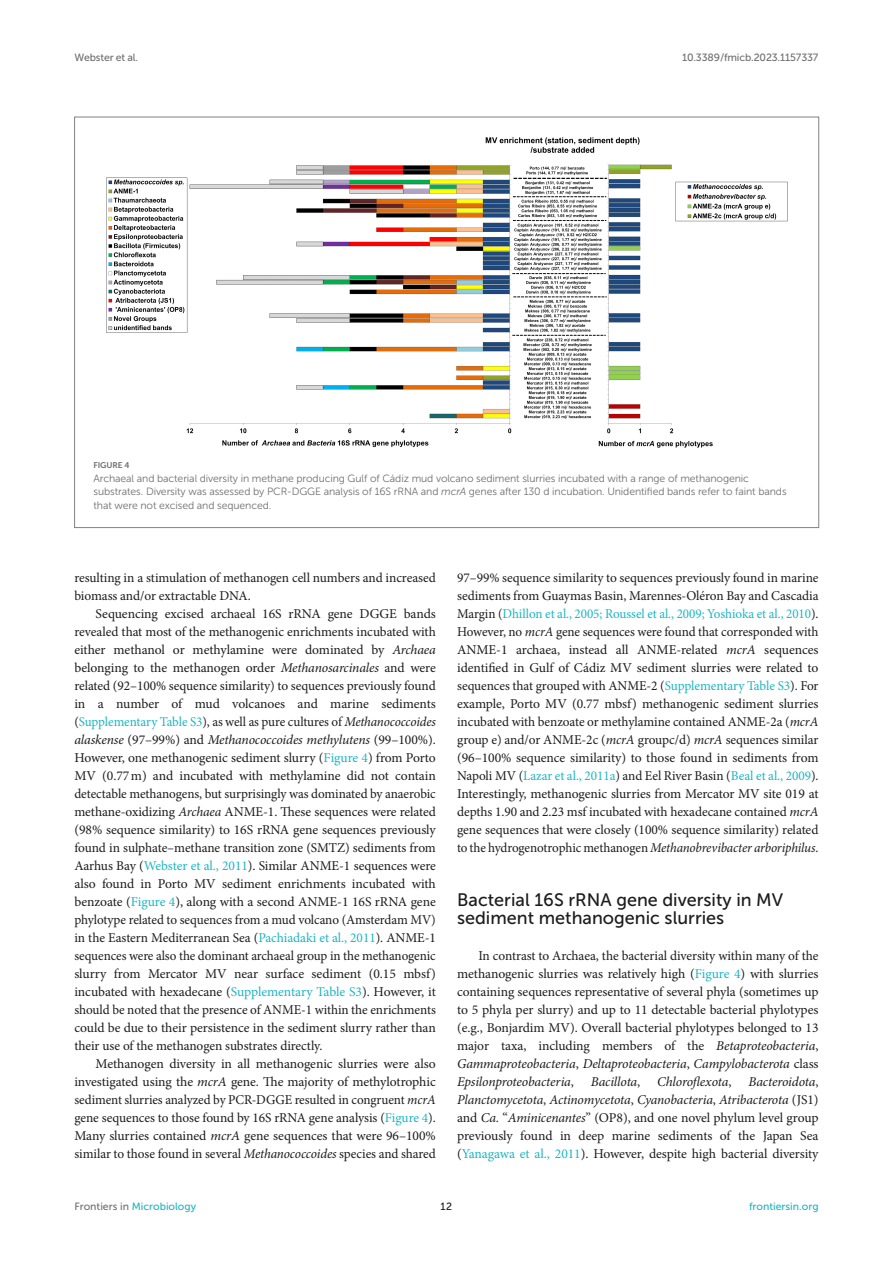
<style>
.page{position:relative;width:893px;height:1263px;background:#fff}
.page>*{position:absolute;margin:0;border:0;box-sizing:border-box;transform-origin:0 0}
.HEAD_2{font:18px/18px "Museo Sans 500";color:#1b1c1b}
.TEXT{font:13.5px/18px "Minion Pro";letter-spacing:-.005em;color:#1b1c1b;text-align:justify}
.TEXT_FLUSH{font:13.5px/18px "Minion Pro";letter-spacing:-.005em;color:#1b1c1b}
.FIG_LEG{font:10.5px/13.5px "Museo Sans 300";letter-spacing:-.01em;color:#706f70}
.t1{font:10.5px "Museo Sans 500";letter-spacing:-.015em;color:#706f70}
.t2{font:10.5px "Museo Sans 500";color:#1db5c3}
.t3{font:10.5px "Museo Sans 500";color:#1b1c1b}
.FIG_HD{font:8.25px "Museo Sans 700";letter-spacing:-.01em;color:#706f70}
.s1{font-style:italic}
.s2{color:#1db5c3}
.s3{color:#706f70}
</style>
<div class="page">
<img style="left:106px;top:137px;width:682px;height:311px">
<p class="t1" style="left:74px;top:51px;width:65px">Webster et al.</p>
<p class="t1" style="left:682px;top:51px;width:138px">10.3389/fmicb.2023.1157337</p>
<p class="FIG_HD" style="left:94px;top:461px;width:37px">FIGURE 4</p>
<p class="FIG_LEG" style="left:94px;top:471px;width:695px">Archaeal and bacterial diversity in methane producing Gulf of Cádiz mud volcano sediment slurries incubated with a range of methanogenic substrates. Diversity was assessed by PCR-DGGE analysis of 16S rRNA and <span class="s1">mcrA</span> genes after 130 d incubation. Unidentified bands refer to faint bands that were not excised and sequenced.</p>
<p class="TEXT_FLUSH" style="left:74px;top:569px;width:363px">resulting in a stimulation of methanogen cell numbers and increased biomass and/or extractable DNA.</p>
<p class="TEXT" style="left:74px;top:605px;width:363px;text-indent:21px">Sequencing excised archaeal 16S rRNA gene DGGE bands revealed that most of the methanogenic enrichments incubated with either methanol or methylamine were dominated by <span class="s1">Archaea </span>belonging to the methanogen order <span class="s1">Methanosarcinales</span> and were related (92–100% sequence similarity) to sequences previously found in a number of mud volcanoes and marine sediments (<span class="s2">Supplementary Table S3</span>), as well as pure cultures of <span class="s1">Methanococcoides alaskense</span> (97–99%) and <span class="s1">Methanococcoides methylutens</span> (99–100%).<br>However, one methanogenic sediment slurry (<span class="s2">Figure 4</span>) from Porto MV (0.77m) and incubated with methylamine did not contain detectable methanogens, but surprisingly was dominated by anaerobic methane-oxidizing <span class="s1">Archaea</span> ANME-1. These sequences were related (98% sequence similarity) to 16S rRNA gene sequences previously found in sulphate–methane transition zone (SMTZ) sediments from Aarhus Bay (<span class="s2">Webster et al., 2011</span>). Similar ANME-1 sequences were also found in Porto MV sediment enrichments incubated with benzoate (<span class="s2">Figure 4</span>), along with a second ANME-1 16S rRNA gene phylotype related to sequences from a mud volcano (Amsterdam MV) in the Eastern Mediterranean Sea (<span class="s2">Pachiadaki et al., 2011</span>). ANME-1 sequences were also the dominant archaeal group in the methanogenic slurry from Mercator MV near surface sediment (0.15 mbsf) incubated with hexadecane (<span class="s2">Supplementary Table S3</span>). However, it should be noted that the presence of ANME-1 within the enrichments could be due to their persistence in the sediment slurry rather than their use of the methanogen substrates directly.</p>
<p class="TEXT" style="left:74px;top:1055px;width:363px;text-indent:21px">Methanogen diversity in all methanogenic slurries were also investigated using the <span class="s1">mcrA</span> gene. The majority of methylotrophic sediment slurries analyzed by PCR-DGGE resulted in congruent <span class="s1">mcrA </span>gene sequences to those found by 16S rRNA gene analysis (<span class="s2">Figure 4</span>).<br>Many slurries contained <span class="s1">mcrA</span> gene sequences that were 96–100% similar to those found in several <span class="s1">Methanococcoides</span> species and shared</p>
<p class="TEXT" style="left:457px;top:569px;width:363px">97–99% sequence similarity to sequences previously found in marine sediments from Guaymas Basin, Marennes-Oléron Bay and Cascadia Margin (<span class="s2">Dhillon et al., 2005; Roussel et al., 2009; Yoshioka et al., 2010</span>).<br>However, no <span class="s1">mcrA</span> gene sequences were found that corresponded with ANME-1 archaea, instead all ANME-related <span class="s1">mcrA</span> sequences identified in Gulf of Cádiz MV sediment slurries were related to sequences that grouped with ANME-2 (<span class="s2">Supplementary Table S3</span>). For example, Porto MV (0.77 mbsf) methanogenic sediment slurries incubated with benzoate or methylamine contained ANME-2a (<span class="s1">mcrA </span>group e) and/or ANME-2c (<span class="s1">mcrA</span> groupc/d) <span class="s1">mcrA</span> sequences similar (96–100% sequence similarity) to those found in sediments from Napoli MV (<span class="s2">Lazar et al., 2011a</span>) and Eel River Basin (<span class="s2">Beal et al., 2009</span>).<br>Interestingly, methanogenic slurries from Mercator MV site 019 at depths 1.90 and 2.23 msf incubated with hexadecane contained <span class="s1">mcrA </span>gene sequences that were closely (100% sequence similarity) related to the hydrogenotrophic methanogen <span class="s1">Methanobrevibacter arboriphilus</span>.</p>
<p class="HEAD_2" style="left:457px;top:891px;width:328px">Bacterial 16S rRNA gene diversity in MV sediment methanogenic slurries</p>
<p class="TEXT_FLUSH" style="left:457px;top:947px;width:363px;text-align:justify;text-indent:21px">In contrast to Archaea, the bacterial diversity within many of the methanogenic slurries was relatively high (<span class="s2">Figure 4</span>) with slurries containing sequences representative of several phyla (sometimes up to 5 phyla per slurry) and up to 11 detectable bacterial phylotypes (e.g., Bonjardim MV). Overall bacterial phylotypes belonged to 13 major taxa, including members of the <span class="s1">Betaproteobacteria</span>, <span class="s1">Gammaproteobacteria</span>, <span class="s1">Deltaproteobacteria</span>, <span class="s1">Campylobacterota</span> class <span class="s1">Epsilonproteobacteria</span>, <span class="s1">Bacillota</span>, <span class="s1">Chloroflexota</span>, <span class="s1">Bacteroidota</span>, <span class="s1">Planctomycetota</span>, <span class="s1">Actinomycetota</span>, <span class="s1">Cyanobacteria</span>, <span class="s1">Atribacterota</span> (JS1) and <span class="s1">Ca.</span> “<span class="s1">Aminicenantes</span>” (OP8), and one novel phylum level group previously found in deep marine sediments of the Japan Sea (<span class="s2">Yanagawa et al., 2011</span>). However, despite high bacterial diversity</p>
<p class="t2" style="left:74px;top:1200px;width:123px"><span class="s3">Frontiers in</span> Microbiology</p>
<p class="t3" style="left:441px;top:1200px;width:13px">12</p>
<p class="t2" style="left:749px;top:1200px;width:71px">frontiersin.org</p>
</div>
